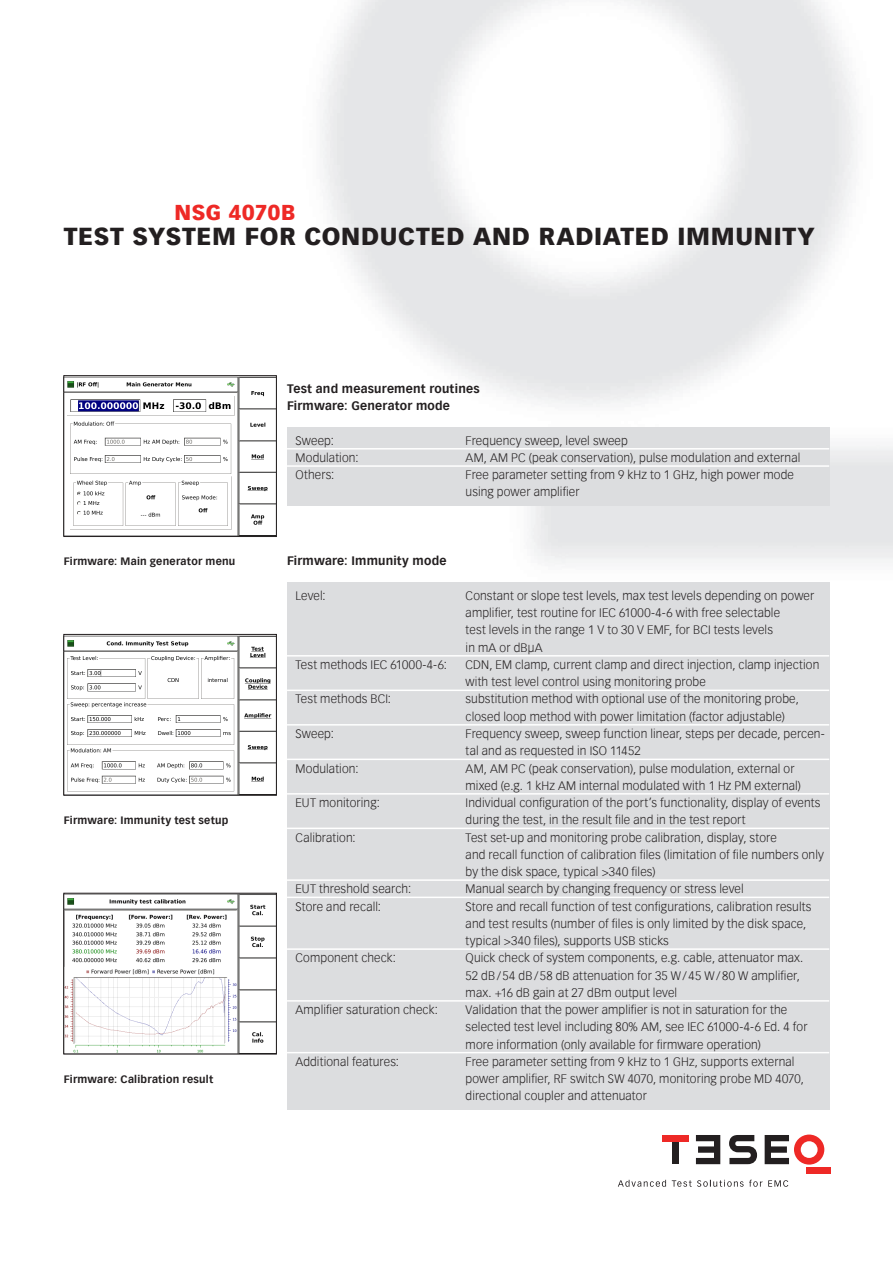
<style>
.page{position:relative;width:893px;height:1263px;background:#fff}
.page>*{position:absolute;margin:0;border:0;box-sizing:border-box;transform-origin:0 0}
.t1{font:900 24px "Vectora Com";letter-spacing:.03em;color:#231f20}
.t2{font:900 21px "Vectora Com";letter-spacing:.025em;color:#ee2926}
.t3{font:300 12px/17.2px "Vectora Com";letter-spacing:.01em;color:#231f20}
.t4{font:700 12px/17.2px "Vectora Com";letter-spacing:.015em;color:#231f20}
.t5{font:700 10.5px "Vectora Com";letter-spacing:.02em;color:#231f20}
</style>
<div class="page">
<div style="left:806px;top:1167px;width:24px;height:6px;background:#ee2926"></div>
<svg style="left:765px;top:1134px;width:59px;height:30px"></svg>
<svg style="left:696px;top:1135px;width:24px;height:29px"></svg>
<div style="left:672px;top:1141px;width:7px;height:23px;background:#231f20"></div>
<div style="left:662px;top:1135px;width:27px;height:6px;background:#ee2926"></div>
<svg style="left:618px;top:1180px;width:48px;height:7px"></svg>
<svg style="left:672px;top:1180px;width:90px;height:7px"></svg>
<svg style="left:768px;top:1180px;width:20px;height:7px"></svg>
<svg style="left:729px;top:1135px;width:28px;height:29px"></svg>
<div style="left:287px;top:428px;width:542px;height:78px;background:#dcdddf"></div>
<hr style="left:287px;top:448px;width:542px;height:1px;background:#fff">
<hr style="left:287px;top:465px;width:542px;height:2px;background:#fff">
<div style="left:287px;top:583px;width:542px;height:527px;background:#dcdddf"></div>
<hr style="left:287px;top:655px;width:542px;height:1px;background:#fff">
<hr style="left:287px;top:689px;width:542px;height:2px;background:#fff">
<hr style="left:287px;top:724px;width:542px;height:1px;background:#fff">
<hr style="left:287px;top:758px;width:542px;height:2px;background:#fff">
<hr style="left:287px;top:793px;width:542px;height:1px;background:#fff">
<hr style="left:287px;top:827px;width:542px;height:2px;background:#fff">
<hr style="left:287px;top:879px;width:542px;height:2px;background:#fff">
<hr style="left:287px;top:896px;width:542px;height:2px;background:#fff">
<hr style="left:287px;top:948px;width:542px;height:2px;background:#fff">
<hr style="left:287px;top:1000px;width:542px;height:1px;background:#fff">
<hr style="left:287px;top:1052px;width:542px;height:1px;background:#fff">
<img style="left:66px;top:377px;width:209px;height:158px">
<div style="left:64px;top:375px;width:213px;height:162px;border:1px solid #231f20"></div>
<img style="left:66px;top:636px;width:209px;height:157px">
<div style="left:64px;top:634px;width:213px;height:161px;border:1px solid #231f20"></div>
<img style="left:66px;top:895px;width:209px;height:157px">
<div style="left:64px;top:893px;width:213px;height:161px;border:1px solid #231f20"></div>
<h2 class="t2" style="left:174px;top:200px;width:123px">NSG 4070B</h2>
<h1 class="t1" style="left:64px;top:221px;width:753px">TEST SYSTEM FOR CONDUCTED AND RADIATED IMMUNITY</h1>
<p class="t4" style="left:287px;top:380px;width:194px">Test and measurement routines<br>Firmware: Generator mode</p>
<p class="t5" style="left:64px;top:555px;width:173px">Firmware: Main generator menu</p>
<p class="t5" style="left:64px;top:814px;width:166px">Firmware: Immunity test setup</p>
<p class="t5" style="left:64px;top:1073px;width:151px">Firmware: Calibration result</p>
<p class="t3" style="left:296px;top:432px;width:40px">Sweep:</p>
<p class="t3" style="left:466px;top:432px;width:164px">Frequency sweep, level sweep</p>
<p class="t3" style="left:296px;top:449px;width:64px">Modulation:</p>
<p class="t3" style="left:466px;top:449px;width:336px">AM, AM PC (peak conservation), pulse modulation and external</p>
<p class="t3" style="left:296px;top:466px;width:40px">Others:</p>
<p class="t3" style="left:466px;top:466px;width:330px">Free parameter setting from 9 kHz to 1 GHz, high power mode using power amplifier</p>
<p class="t4" style="left:287px;top:552px;width:161px">Firmware: Immunity mode</p>
<p class="t3" style="left:296px;top:587px;width:32px">Level:</p>
<p class="t3" style="left:466px;top:587px;width:350px">Constant or slope test levels, max test levels depending on power amplifier, test routine for IEC 61000-4-6 with free selectable<br>test levels in the range 1 V to 30 V EMF, for BCI tests levels<br>in mA or dBµA</p>
<p class="t3" style="left:296px;top:656px;width:153px">Test methods IEC 61000-4-6:</p>
<p class="t3" style="left:466px;top:656px;width:355px">CDN, EM clamp, current clamp and direct injection, clamp injection with test level control using monitoring probe</p>
<p class="t3" style="left:296px;top:690px;width:97px">Test methods BCI:</p>
<p class="t3" style="left:466px;top:690px;width:335px">substitution method with optional use of the monitoring probe, closed loop method with power limitation (factor adjustable)</p>
<p class="t3" style="left:296px;top:725px;width:40px">Sweep:</p>
<p class="t3" style="left:466px;top:725px;width:361px">Frequency sweep, sweep function linear, steps per decade, percen&shy;tal and as requested in ISO 11452</p>
<p class="t3" style="left:296px;top:760px;width:64px">Modulation:</p>
<p class="t3" style="left:466px;top:760px;width:337px">AM, AM PC (peak conservation), pulse modulation, external or mixed (e.g. 1 kHz AM internal modulated with 1 Hz PM external)</p>
<p class="t3" style="left:296px;top:794px;width:86px">EUT monitoring:</p>
<p class="t3" style="left:466px;top:794px;width:356px">Individual configuration of the port’s functionality, display of events during the test, in the result file and in the test report</p>
<p class="t3" style="left:296px;top:829px;width:62px">Calibration:</p>
<p class="t3" style="left:466px;top:829px;width:360px">Test set-up and monitoring probe calibration, display, store<br>and recall function of calibration files (limitation of file numbers only by the disk space, typical &gt;340 files)</p>
<p class="t3" style="left:296px;top:880px;width:117px">EUT threshold search:</p>
<p class="t3" style="left:466px;top:880px;width:280px">Manual search by changing frequency or stress level</p>
<p class="t3" style="left:296px;top:898px;width:87px">Store and recall:</p>
<p class="t3" style="left:466px;top:898px;width:347px">Store and recall function of test configurations, calibration results and test results (number of files is only limited by the disk space, typical &gt;340 files), supports USB sticks</p>
<p class="t3" style="left:296px;top:949px;width:102px">Component check:</p>
<p class="t3" style="left:466px;top:949px;width:339px">Quick check of system components, e.g. cable, attenuator max.<br>52 dB/54 dB/58 dB attenuation for 35 W/45 W/80 W amplifier, max. +16 dB gain at 27 dBm output level</p>
<p class="t3" style="left:296px;top:1001px;width:144px">Amplifier saturation check:</p>
<p class="t3" style="left:466px;top:1001px;width:343px">Validation that the power amplifier is not in saturation for the selected test level including 80% AM, see IEC 61000-4-6 Ed. 4 for more information (only available for firmware operation)</p>
<p class="t3" style="left:296px;top:1053px;width:105px">Additional features:</p>
<p class="t3" style="left:466px;top:1053px;width:340px">Free parameter setting from 9 kHz to 1 GHz, supports external power amplifier, RF switch SW 4070, monitoring probe MD 4070, directional coupler and attenuator</p>
</div>
